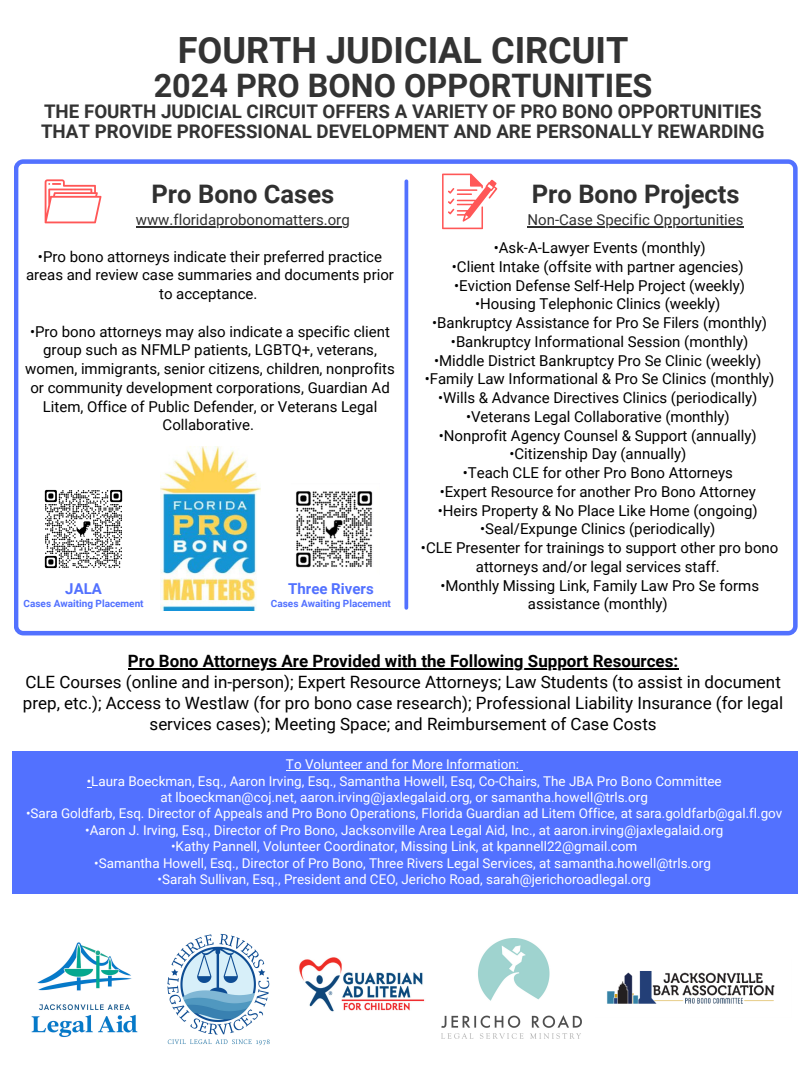
<style>
.page{position:relative;width:810px;height:1080px;background:#fff}
.page>*{position:absolute;margin:0;border:0;box-sizing:border-box;transform-origin:0 0}
.t1{font:700 36.12px "Roboto";color:#333}
.t2{font:700 32.38px "Roboto";color:#333}
.t3{font:700 25.5px "Roboto";color:#303030}
.t4{font:700 18.75px/19.2px "Roboto";color:#333}
.t5{font:17px/21.1px "Roboto";color:#000;text-align:center}
.t6{font:700 17px "Roboto";color:#000}
.t7{font:15px/18.8px "Roboto";color:#000;text-align:center}
.t8{font:15px "Roboto";color:#303030}
.t9{font:700 15px "Roboto";color:#5271ff}
.t10{font:13.44px "Roboto";color:#fff}
.t11{font:700 10px "Roboto";color:#5271ff}
</style>
<div class="page">
<div style="left:12px;top:751px;width:786px;height:143px;background:#5271ff"></div>
<svg style="left:14px;top:159px;width:784px;height:476px"></svg>
<svg style="left:404px;top:181px;width:4px;height:427px;background:#6782ff"></svg>
<img style="left:607px;top:971px;width:168px;height:33px">
<img style="left:31px;top:942px;width:107px;height:96px">
<img style="left:167px;top:934px;width:103px;height:112px">
<img style="left:299px;top:957px;width:143px;height:82px">
<img style="left:442px;top:938px;width:139px;height:101px">
<img style="left:292px;top:484px;width:88px;height:90px">
<img style="left:38px;top:484px;width:91px;height:90px">
<svg style="left:45px;top:179px;width:57px;height:44px"></svg>
<img style="left:160px;top:447px;width:100px;height:163px">
<svg style="left:442px;top:174px;width:55px;height:55px"></svg>
<hr style="left:286px;top:770px;width:233px;height:1px;background:#fff">
<hr style="left:128px;top:668px;width:550px;height:1px;background:#000">
<hr style="left:136px;top:226px;width:206px;height:1px;background:#303030">
<hr style="left:528px;top:226px;width:216px;height:1px;background:#303030">
<p class="t1" style="left:178px;top:29px;width:452px">FOURTH JUDICIAL CIRCUIT</p>
<p class="t2" style="left:154px;top:67px;width:500px">2024 PRO BONO OPPORTUNITIES</p>
<p class="t4" style="left:41px;top:102px;width:725px">THE FOURTH JUDICIAL CIRCUIT OFFERS A VARIETY OF PRO BONO OPPORTUNITIES<br>THAT PROVIDE PROFESSIONAL DEVELOPMENT AND ARE PERSONALLY REWARDING</p>
<p class="t3" style="left:152px;top:179px;width:184px">Pro Bono Cases</p>
<p class="t8" style="left:136px;top:211px;width:216px">www.floridaprobonomatters.org</p>
<p class="t7" style="left:26px;top:247px;width:369px">•Pro bono attorneys indicate their preferred practice areas and review case summaries and documents prior to acceptance.</p>
<p class="t7" style="left:25px;top:322px;width:371px">•Pro bono attorneys may also indicate a specific client group such as NFMLP patients, LGBTQ+, veterans, women, immigrants, senior citizens, children, nonprofits or community development corporations, Guardian Ad Litem, Office of Public Defender, or Veterans Legal Collaborative.</p>
<p class="t9" style="left:65px;top:580px;width:38px">JALA</p>
<p class="t11" style="left:24px;top:598px;width:122px">Cases Awaiting Placement</p>
<p class="t9" style="left:288px;top:580px;width:87px">Three Rivers</p>
<p class="t11" style="left:271px;top:598px;width:122px">Cases Awaiting Placement</p>
<p class="t3" style="left:532px;top:179px;width:209px">Pro Bono Projects</p>
<p class="t8" style="left:528px;top:211px;width:217px">Non-Case Specific Opportunities</p>
<p class="t7" style="left:494px;top:239px;width:213px">•Ask-A-Lawyer Events (monthly)</p>
<p class="t7" style="left:452px;top:257px;width:293px">•Client Intake (offsite with partner agencies)</p>
<p class="t7" style="left:454px;top:276px;width:292px">•Eviction Defense Self-Help Project (weekly)</p>
<p class="t7" style="left:475px;top:295px;width:247px">•Housing Telephonic Clinics (weekly)</p>
<p class="t7" style="left:432px;top:314px;width:336px">•Bankruptcy Assistance for Pro Se Filers (monthly)</p>
<p class="t7" style="left:451px;top:332px;width:299px">•Bankruptcy Informational Session (monthly)</p>
<p class="t7" style="left:434px;top:351px;width:329px">•Middle District Bankruptcy Pro Se Clinic (weekly)</p>
<p class="t7" style="left:425px;top:370px;width:351px">•Family Law Informational &amp; Pro Se Clinics (monthly)</p>
<p class="t7" style="left:438px;top:389px;width:321px">•Wills &amp; Advance Directives Clinics (periodically)</p>
<p class="t7" style="left:466px;top:407px;width:265px">•Veterans Legal Collaborative (monthly)</p>
<p class="t7" style="left:439px;top:426px;width:319px">•Nonprofit Agency Counsel &amp; Support (annually)</p>
<p class="t7" style="left:509px;top:445px;width:178px">•Citizenship Day (annually)</p>
<p class="t7" style="left:463px;top:464px;width:272px">•Teach CLE for other Pro Bono Attorneys</p>
<p class="t7" style="left:440px;top:482px;width:318px">•Expert Resource for another Pro Bono Attorney</p>
<p class="t7" style="left:438px;top:501px;width:321px">•Heirs Property &amp; No Place Like Home (ongoing)</p>
<p class="t7" style="left:480px;top:520px;width:237px">•Seal/Expunge Clinics (periodically)</p>
<p class="t7" style="left:421px;top:539px;width:359px">•CLE Presenter for trainings to support other pro bono attorneys and/or legal services staff.</p>
<p class="t7" style="left:440px;top:576px;width:320px">•Monthly Missing Link, Family Law Pro Se forms assistance (monthly)</p>
<p class="t6" style="left:128px;top:651px;width:552px">Pro Bono Attorneys Are Provided with the Following Support Resources:</p>
<p class="t5" style="left:23px;top:672px;width:762px">CLE Courses (online and in-person); Expert Resource Attorneys; Law Students (to assist in document prep, etc.); Access to Westlaw (for pro bono case research); Professional Liability Insurance (for legal services cases); Meeting Space; and Reimbursement of Case Costs</p>
<p class="t10" style="left:286px;top:757px;width:235px">To Volunteer and for More Information:</p>
<p class="t10" style="left:87px;top:773px;width:636px">•Laura Boeckman, Esq., Aaron Irving, Esq., Samantha Howell, Esq, Co-Chairs, The JBA Pro Bono Committee</p>
<p class="t10" style="left:161px;top:790px;width:489px">at lboeckman@coj.net, aaron.irving@jaxlegalaid.org, or samantha.howell@trls.org</p>
<p class="t10" style="left:26px;top:806px;width:758px">•Sara Goldfarb, Esq. Director of Appeals and Pro Bono Operations, Florida Guardian ad Litem Office, at sara.goldfarb@gal.fl.gov</p>
<p class="t10" style="left:85px;top:822px;width:640px">•Aaron J. Irving, Esq., Director of Pro Bono, Jacksonville Area Legal Aid, Inc., at aaron.irving@jaxlegalaid.org</p>
<p class="t10" style="left:171px;top:839px;width:468px">•Kathy Pannell, Volunteer Coordinator, Missing Link, at kpannell22@gmail.com</p>
<p class="t10" style="left:94px;top:855px;width:618px">•Samantha Howell, Esq., Director of Pro Bono, Three Rivers Legal Services, at samantha.howell@trls.org</p>
<p class="t10" style="left:158px;top:872px;width:495px">•Sarah Sullivan, Esq., President and CEO, Jericho Road, sarah@jerichoroadlegal.org</p>
</div>
